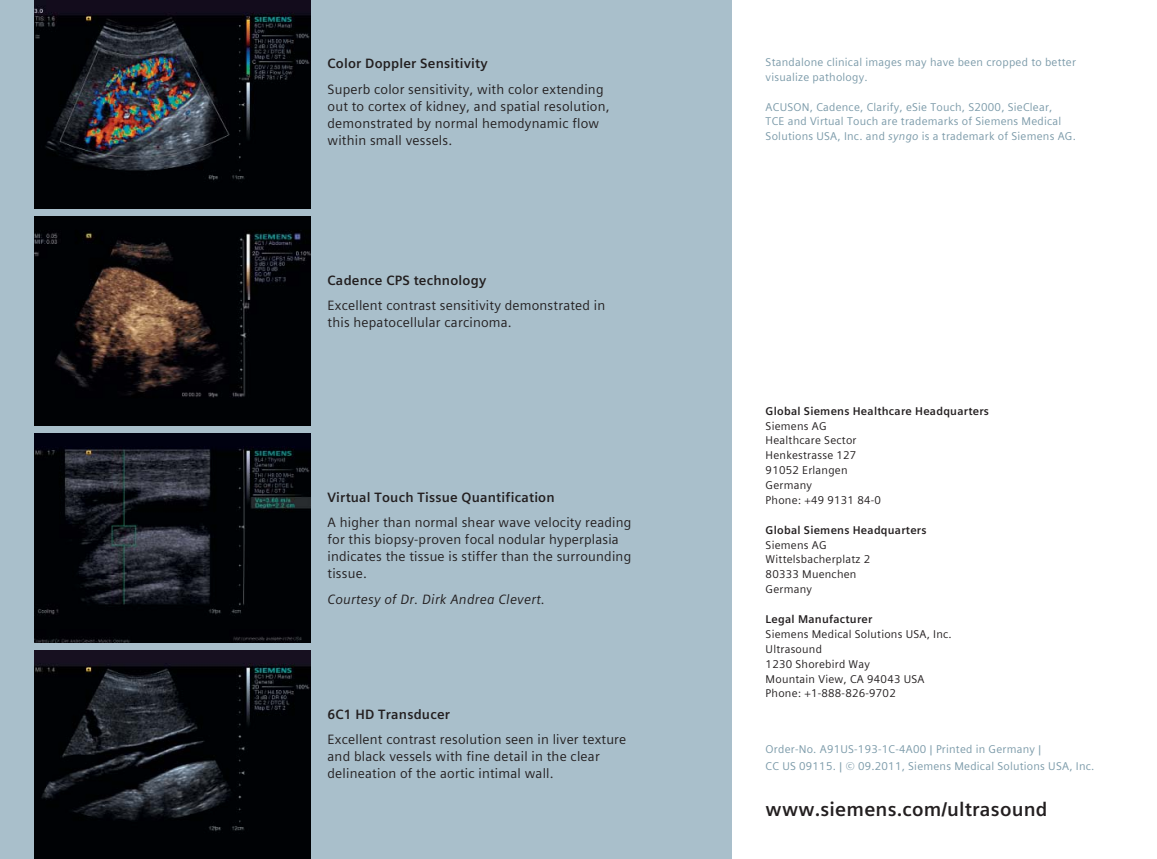
<style>
.page{position:relative;width:1157px;height:859px;background:#fff}
.page>*{position:absolute;margin:0;border:0;box-sizing:border-box;transform-origin:0 0}
.t1{font:700 19.5px "Siemens Sans Global";letter-spacing:.01em;color:#231f20}
.t2{font:13.5px/17px "Siemens Sans Global";letter-spacing:.015em;color:#231f20}
.t3{font:700 13.5px "Siemens Sans Global";letter-spacing:.015em;color:#231f20}
.t4{font:italic 13.5px "Siemens Sans Global";letter-spacing:.015em;color:#231f20}
.t5{font:11.25px/14.9px "Siemens Sans Global";letter-spacing:.02em;color:#7b9aa9}
.t6{font:11.25px/14.9px "Siemens Sans Global";letter-spacing:.02em;color:#231f20}
.t7{font:700 11.25px "Siemens Sans Global";letter-spacing:.02em;color:#231f20}
.s1{font-style:italic}
</style>
<div class="page">
<div style="left:0;top:0;width:731px;height:859px;background:#a9bfcb"></div>
<img style="left:34px;top:217px;width:276px;height:208px">
<img style="left:34px;top:0;width:276px;height:208px">
<img style="left:34px;top:434px;width:276px;height:208px">
<img style="left:34px;top:651px;width:276px;height:208px">
<p class="t3" style="left:327px;top:55px;width:162px">Color Doppler Sensitivity</p>
<p class="t2" style="left:327px;top:80px;width:284px">Superb color sensitivity, with color extending out to cortex of kidney, and spatial resolution, demonstrated by normal hemodynamic flow within small vessels.</p>
<p class="t3" style="left:327px;top:272px;width:160px">Cadence CPS technology</p>
<p class="t2" style="left:327px;top:297px;width:279px">Excellent contrast sensitivity demonstrated in this hepatocellular carcinoma.</p>
<p class="t3" style="left:327px;top:489px;width:229px">Virtual Touch Tissue Quantification</p>
<p class="t2" style="left:327px;top:514px;width:305px">A higher than normal shear wave velocity reading for this biopsy-proven focal nodular hyperplasia indicates the tissue is stiffer than the surrounding tissue.</p>
<p class="t4" style="left:327px;top:591px;width:219px">Courtesy of Dr. Dirk Andrea Clevert.</p>
<p class="t3" style="left:327px;top:706px;width:124px">6C1 HD Transducer</p>
<p class="t2" style="left:327px;top:731px;width:300px">Excellent contrast resolution seen in liver texture and black vessels with fine detail in the clear delineation of the aortic intimal wall.</p>
<p class="t5" style="left:765px;top:54px;width:312px">Standalone clinical images may have been cropped to better visualize pathology.</p>
<p class="t5" style="left:765px;top:99px;width:312px">ACUSON, Cadence, Clarify, eSie Touch, S2000, SieClear,<br>TCE and Virtual Touch are trademarks of Siemens Medical<br>Solutions USA, Inc. and <span class="s1">syngo</span> is a trademark of Siemens AG.</p>
<p class="t7" style="left:765px;top:404px;width:225px">Global Siemens Healthcare Headquarters</p>
<p class="t6" style="left:765px;top:418px;width:117px">Siemens AG<br>Healthcare Sector<br>Henkestrasse 127<br>91052 Erlangen<br>Germany<br>Phone: +49 9131 84-0</p>
<p class="t7" style="left:765px;top:523px;width:162px">Global Siemens Headquarters</p>
<p class="t6" style="left:765px;top:537px;width:106px">Siemens AG<br>Wittelsbacherplatz 2<br>80333 Muenchen<br>Germany</p>
<p class="t7" style="left:765px;top:612px;width:108px">Legal Manufacturer</p>
<p class="t6" style="left:765px;top:626px;width:188px">Siemens Medical Solutions USA, Inc.<br>Ultrasound<br>1230 Shorebird Way<br>Mountain View, CA 94043 USA<br>Phone: +1-888-826-9702</p>
<p class="t5" style="left:765px;top:740px;width:330px;line-height:17px">Order-No. A91US-193-1C-4A00 | Printed in Germany |<br>CC US 09115. | © 09.2011, Siemens Medical Solutions USA, Inc.</p>
<h1 class="t1" style="left:765px;top:798px;width:283px">www.siemens.com/ultrasound</h1>
</div>
